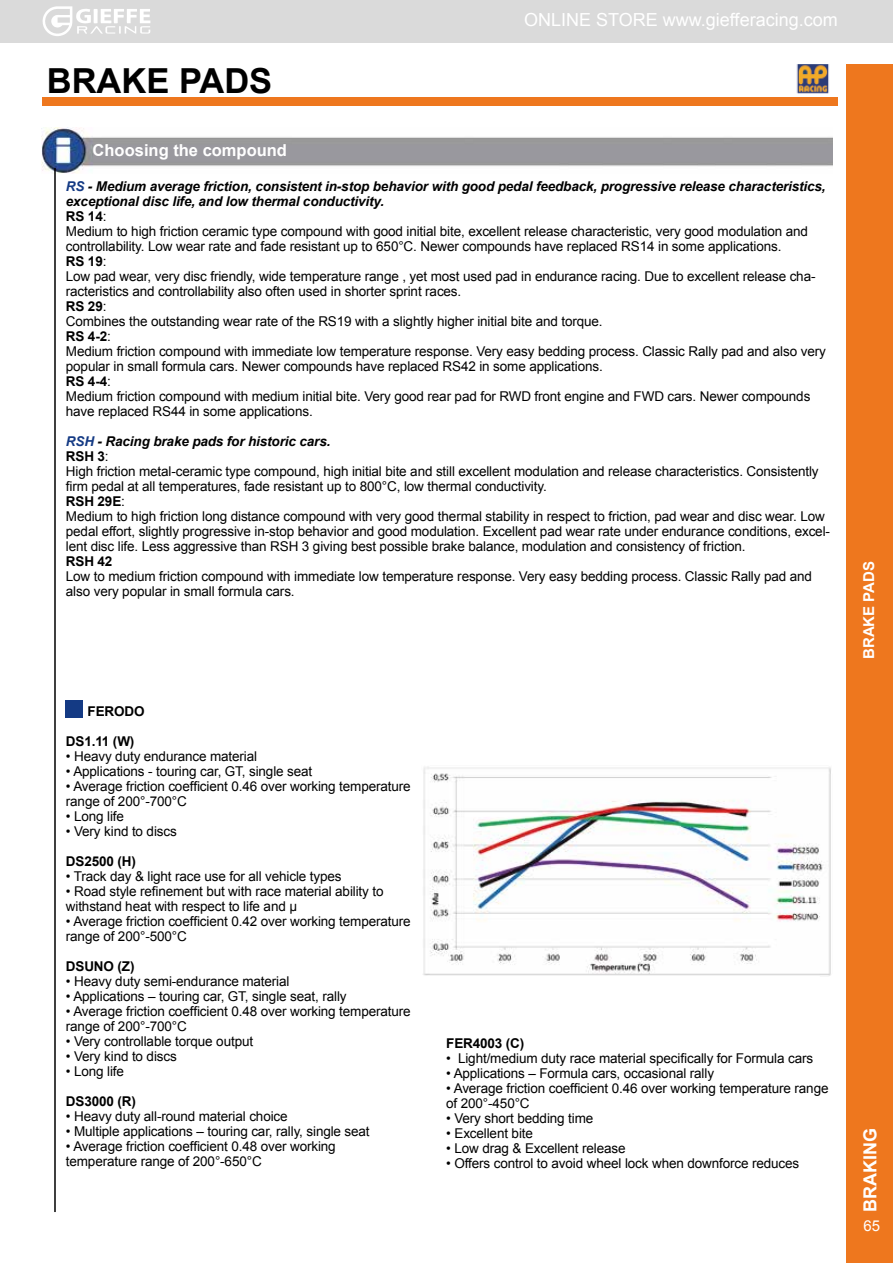
<style>
.page{position:relative;width:893px;height:1263px;background:#fff}
.page>*{position:absolute;margin:0;border:0;box-sizing:border-box;transform-origin:0 0}
.t1{font:700 34.5px "Arial";color:#000}
.t2{font:18px "Arial";color:#fff}
.t3{font:700 18px "Arial";color:#fff}
.t4{font:700 16.5px "Arial";color:#fff}
.t5{font:700 15px "Arial";color:#fff}
.t6{font:15px "Arial";color:#fff}
.t7{font:13.5px/15px "Arial";letter-spacing:-.01em;color:#000}
.t8{font:700 13.5px "Arial";letter-spacing:-.01em;color:#000}
.s1{font-weight:700;font-style:italic;color:#143a84}
.s2{font-weight:700;font-style:italic}
.s3{font-weight:700}
</style>
<div class="page">
<div style="left:0;top:0;width:893px;height:43px;background:#dadada"></div>
<div style="left:846px;top:64px;width:47px;height:1199px;background:#ee771e"></div>
<img style="left:796px;top:64px;width:33px;height:30px">
<img style="left:43px;top:6px;width:30px;height:30px">
<div style="left:43px;top:97px;width:795px;height:9px;background:#ee771e"></div>
<img style="left:42px;top:127px;width:790px;height:46px">
<hr style="left:54px;top:168px;width:2px;height:1044px;background:#000">
<img style="left:423px;top:767px;width:408px;height:209px">
<div style="left:66px;top:700px;width:17px;height:17px;background:#143a84"></div>
<h1 class="t1" style="left:47px;top:58px;width:227px">BRAKE PADS</h1>
<h2 class="t2" style="left:524px;top:8px;width:315px">ONLINE STORE www.giefferacing.com</h2>
<p class="t4" style="left:93px;top:139px;width:196px">Choosing the compound</p>
<p class="t7" style="left:66px;top:179px;width:761px"><span class="s1">RS</span> <span class="s2">- Medium average friction, consistent in-stop behavior with good pedal feedback, progressive release characteristics, exceptional disc life, and low thermal conductivity.<br></span><span class="s3">RS 14</span>:<br>Medium to high friction ceramic type compound with good initial bite, excellent release characteristic, very good modulation and controllability. Low wear rate and fade resistant up to 650°C. Newer compounds have replaced RS14 in some applications.<br><span class="s3">RS 19</span>:<br>Low pad wear, very disc friendly, wide temperature range , yet most used pad in endurance racing. Due to excellent release cha&shy;racteristics and controllability also often used in shorter sprint races.<br><span class="s3">RS 29</span>:<br>Combines the outstanding wear rate of the RS19 with a slightly higher initial bite and torque.<br><span class="s3">RS 4-2</span>:<br>Medium friction compound with immediate low temperature response. Very easy bedding process. Classic Rally pad and also very popular in small formula cars. Newer compounds have replaced RS42 in some applications.<br><span class="s3">RS 4-4</span>:<br>Medium friction compound with medium initial bite. Very good rear pad for RWD front engine and FWD cars. Newer compounds have replaced RS44 in some applications.</p>
<p class="t7" style="left:66px;top:433px;width:766px"><span class="s1">RSH</span> <span class="s2">- Racing brake pads for historic cars.<br></span><span class="s3">RSH 3</span>:<br>High friction metal-ceramic type compound, high initial bite and still excellent modulation and release characteristics. Consistently firm pedal at all temperatures, fade resistant up to 800°C, low thermal conductivity.<br><span class="s3">RSH 29E</span>:<br>Medium to high friction long distance compound with very good thermal stability in respect to friction, pad wear and disc wear. Low pedal effort, slightly progressive in-stop behavior and good modulation. Excellent pad wear rate under endurance conditions, excel&shy;lent disc life. Less aggressive than RSH 3 giving best possible brake balance, modulation and consistency of friction.</p>
<p class="t8" style="left:66px;top:552px;width:48px">RSH 42</p>
<p class="t7" style="left:66px;top:568px;width:748px">Low to medium friction compound with immediate low temperature response. Very easy bedding process. Classic Rally pad and also very popular in small formula cars.</p>
<p class="t8" style="left:88px;top:702px;width:59px">FERODO</p>
<p class="t8" style="left:66px;top:732px;width:70px">DS1.11 (W)</p>
<p class="t7" style="left:66px;top:748px;width:193px">• Heavy duty endurance material</p>
<p class="t7" style="left:66px;top:763px;width:248px">• Applications - touring car, GT, single seat</p>
<p class="t7" style="left:66px;top:778px;width:346px">• Average friction coefficient 0.46 over working temperature range of 200°-700°C</p>
<p class="t7" style="left:66px;top:808px;width:60px">• Long life</p>
<p class="t7" style="left:66px;top:823px;width:112px">• Very kind to discs</p>
<p class="t8" style="left:66px;top:852px;width:72px">DS2500 (H)</p>
<p class="t7" style="left:66px;top:868px;width:277px">• Track day &amp; light race use for all vehicle types</p>
<p class="t7" style="left:66px;top:883px;width:319px">• Road style refinement but with race material ability to withstand heat with respect to life and µ</p>
<p class="t7" style="left:66px;top:913px;width:346px">• Average friction coefficient 0.42 over working temperature range of 200°-500°C</p>
<p class="t8" style="left:66px;top:957px;width:70px">DSUNO (Z)</p>
<p class="t7" style="left:66px;top:973px;width:225px">• Heavy duty semi-endurance material</p>
<p class="t7" style="left:66px;top:988px;width:282px">• Applications – touring car, GT, single seat, rally</p>
<p class="t7" style="left:66px;top:1003px;width:346px">• Average friction coefficient 0.48 over working temperature range of 200°-700°C</p>
<p class="t7" style="left:66px;top:1033px;width:189px">• Very controllable torque output</p>
<p class="t7" style="left:66px;top:1048px;width:112px">• Very kind to discs</p>
<p class="t7" style="left:66px;top:1063px;width:60px">• Long life</p>
<p class="t8" style="left:66px;top:1092px;width:72px">DS3000 (R)</p>
<p class="t7" style="left:66px;top:1108px;width:223px">• Heavy duty all-round material choice</p>
<p class="t7" style="left:66px;top:1123px;width:305px">• Multiple applications – touring car, rally, single seat</p>
<p class="t7" style="left:66px;top:1138px;width:271px">• Average friction coefficient 0.48 over working temperature range of 200°-650°C</p>
<p class="t8" style="left:446px;top:1034px;width:80px">FER4003 (C)</p>
<p class="t7" style="left:446px;top:1050px;width:368px">• Light/medium duty race material specifically for Formula cars</p>
<p class="t7" style="left:446px;top:1065px;width:269px">• Applications – Formula cars, occasional rally</p>
<p class="t7" style="left:446px;top:1080px;width:384px">• Average friction coefficient 0.46 over working temperature range of 200°-450°C</p>
<p class="t7" style="left:446px;top:1110px;width:149px">• Very short bedding time</p>
<p class="t7" style="left:446px;top:1125px;width:88px">• Excellent bite</p>
<p class="t7" style="left:446px;top:1140px;width:181px">• Low drag &amp; Excellent release</p>
<p class="t7" style="left:446px;top:1155px;width:355px">• Offers control to avoid wheel lock when downforce reduces</p>
<p class="t5" style="left:859px;top:659px;width:100px;rotate:-90deg">BRAKE PADS</p>
<h2 class="t3" style="left:858px;top:1212px;width:85px;rotate:-90deg">BRAKING</h2>
<p class="t6" style="left:863px;top:1216px;width:18px">65</p>
</div>
